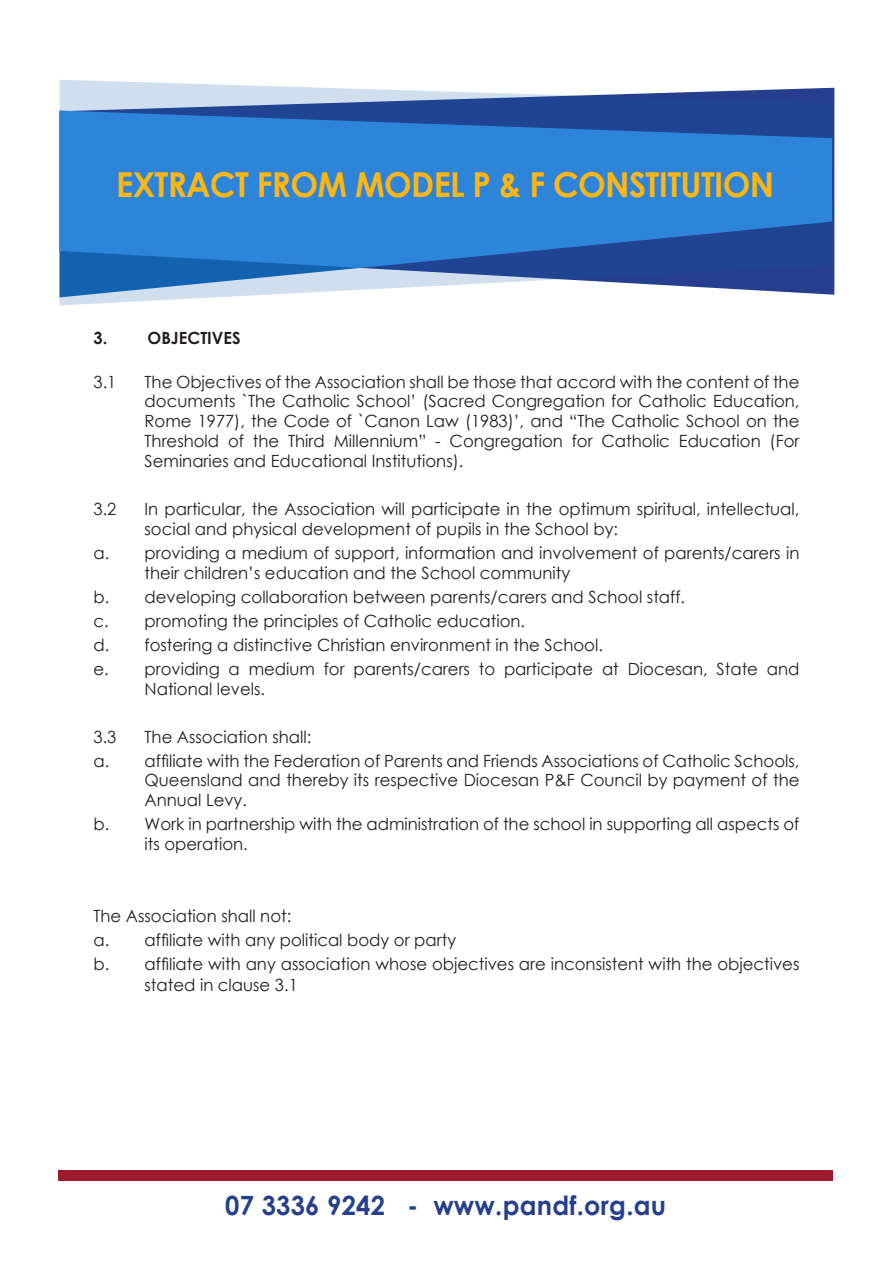
<style>
.page{position:relative;width:893px;height:1263px;background:#fff}
.page>*{position:absolute;margin:0;border:0;box-sizing:border-box;transform-origin:0 0}
.t1{font:700 34.35px "Century Gothic";letter-spacing:-.02em;color:#fcb615;scale:.96 1}
.t2{font:700 26.55px "Century Gothic";letter-spacing:.01em;color:#253f8e;scale:.96 1}
.t3{font:16.8px/19.8px "Century Gothic";color:#231f20}
.t4{font:700 16.8px "Century Gothic";color:#231f20}
</style>
<div class="page">
<svg style="left:60px;top:80px;width:774px;height:225px"></svg>
<svg style="left:60px;top:111px;width:772px;height:186px;background:#397ecb"></svg>
<div style="left:58px;top:1170px;width:775px;height:10px;background:#9c1b30"></div>
<p class="t1" style="left:116px;top:158px;width:687px">EXTRACT FROM MODEL P &amp; F CONSTITUTION</p>
<p class="t4" style="left:94px;top:325px;width:149px">3. OBJECTIVES</p>
<p class="t3" style="left:94px;top:371px;width:24px">3.1</p>
<p class="t3" style="left:145px;top:371px;width:656px;text-align:justify">The Objectives of the Association shall be those that accord with the content of the documents `The Catholic School’ (Sacred Congregation for Catholic Education, Rome 1977), the Code of `Canon Law (1983)’, and “The Catholic School on the Threshold of the Third Millennium” - Congregation for Catholic Education (For Seminaries and Educational Institutions).</p>
<p class="t3" style="left:94px;top:499px;width:24px">3.2</p>
<p class="t3" style="left:145px;top:499px;width:656px">In particular, the Association will participate in the optimum spiritual, intellectual, social and physical development of pupils in the School by:</p>
<p class="t3" style="left:145px;top:542px;width:656px;text-indent:-51px">a. providing a medium of support, information and involvement of parents/carers in their children’s education and the School community</p>
<p class="t3" style="left:94px;top:586px;width:593px">b. developing collaboration between parents/carers and School staff.</p>
<p class="t3" style="left:94px;top:610px;width:433px">c. promoting the principles of Catholic education.</p>
<p class="t3" style="left:94px;top:634px;width:511px">d. fostering a distinctive Christian environment in the School.</p>
<p class="t3" style="left:145px;top:658px;width:656px;text-indent:-51px">e. providing a medium for parents/carers to participate at Diocesan, State and<br>National levels.</p>
<p class="t3" style="left:94px;top:726px;width:24px">3.3</p>
<p class="t3" style="left:145px;top:726px;width:168px">The Association shall:</p>
<p class="t3" style="left:145px;top:750px;width:656px;text-align:justify;text-indent:-51px">a. affiliate with the Federation of Parents and Friends Associations of Catholic Schools, Queensland and thereby its respective Diocesan P&amp;F Council by payment of the Annual Levy.</p>
<p class="t3" style="left:145px;top:814px;width:656px;text-indent:-51px">b. Work in partnership with the administration of the school in supporting all aspects of its operation.</p>
<p class="t3" style="left:94px;top:906px;width:199px">The Association shall not:</p>
<p class="t3" style="left:94px;top:930px;width:364px">a. affiliate with any political body or party</p>
<p class="t3" style="left:145px;top:954px;width:656px;text-indent:-51px">b. affiliate with any association whose objectives are inconsistent with the objectives stated in clause 3.1</p>
<p class="t2" style="left:225px;top:1185px;width:461px">07 3336 9242 - www.pandf.org.au</p>
</div>
